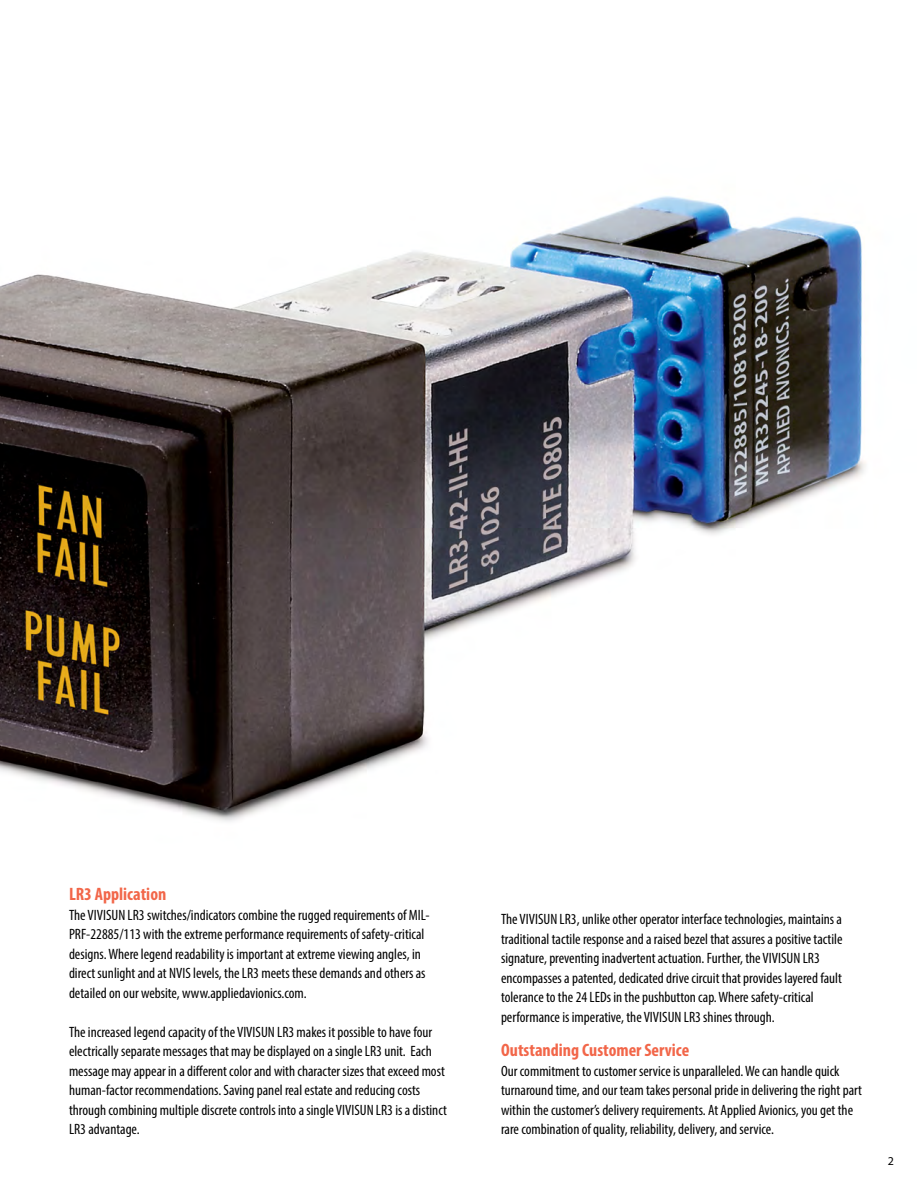
<style>
.page{position:relative;width:918px;height:1188px;background:#fff}
.page>*{position:absolute;margin:0;border:0;box-sizing:border-box;transform-origin:0 0}
.t1{font:700 condensed 18px "Myriad Pro";color:#f26649}
.t2{font:condensed 15px/19.5px "Myriad Pro";color:#000}
.t3{font:12px "Myriad Pro";color:#000}
</style>
<div class="page">
<img style="left:0;top:196px;width:866px;height:626px">
<p class="t1" style="left:69px;top:883px;width:99px">LR3 Application</p>
<p class="t2" style="left:69px;top:905px;width:362px">The VIVISUN LR3 switches/indicators combine the rugged requirements of MIL-PRF-22885/113 with the extreme performance requirements of safety-critical designs. Where legend readability is important at extreme viewing angles, in direct sunlight and at NVIS levels, the LR3 meets these demands and others as detailed on our website, www.appliedavionics.com.</p>
<p class="t2" style="left:69px;top:1022px;width:379px">The increased legend capacity of the VIVISUN LR3 makes it possible to have four electrically separate messages that may be displayed on a single LR3 unit. Each message may appear in a different color and with character sizes that exceed most human-factor recommendations. Saving panel real estate and reducing costs through combining multiple discrete controls into a single VIVISUN LR3 is a distinct LR3 advantage.</p>
<p class="t2" style="left:501px;top:909px;width:343px">The VIVISUN LR3, unlike other operator interface technologies, maintains a traditional tactile response and a raised bezel that assures a positive tactile signature, preventing inadvertent actuation. Further, the VIVISUN LR3 encompasses a patented, dedicated drive circuit that provides layered fault tolerance to the 24 LEDs in the pushbutton cap. Where safety-critical performance is imperative, the VIVISUN LR3 shines through.</p>
<p class="t1" style="left:501px;top:1039px;width:190px">Outstanding Customer Service</p>
<p class="t2" style="left:501px;top:1061px;width:363px">Our commitment to customer service is unparalleled. We can handle quick turnaround time, and our team takes personal pride in delivering the right part within the customer’s delivery requirements. At Applied Avionics, you get the rare combination of quality, reliability, delivery, and service.</p>
<p class="t3" style="left:888px;top:1154px;width:8px">2</p>
</div>
